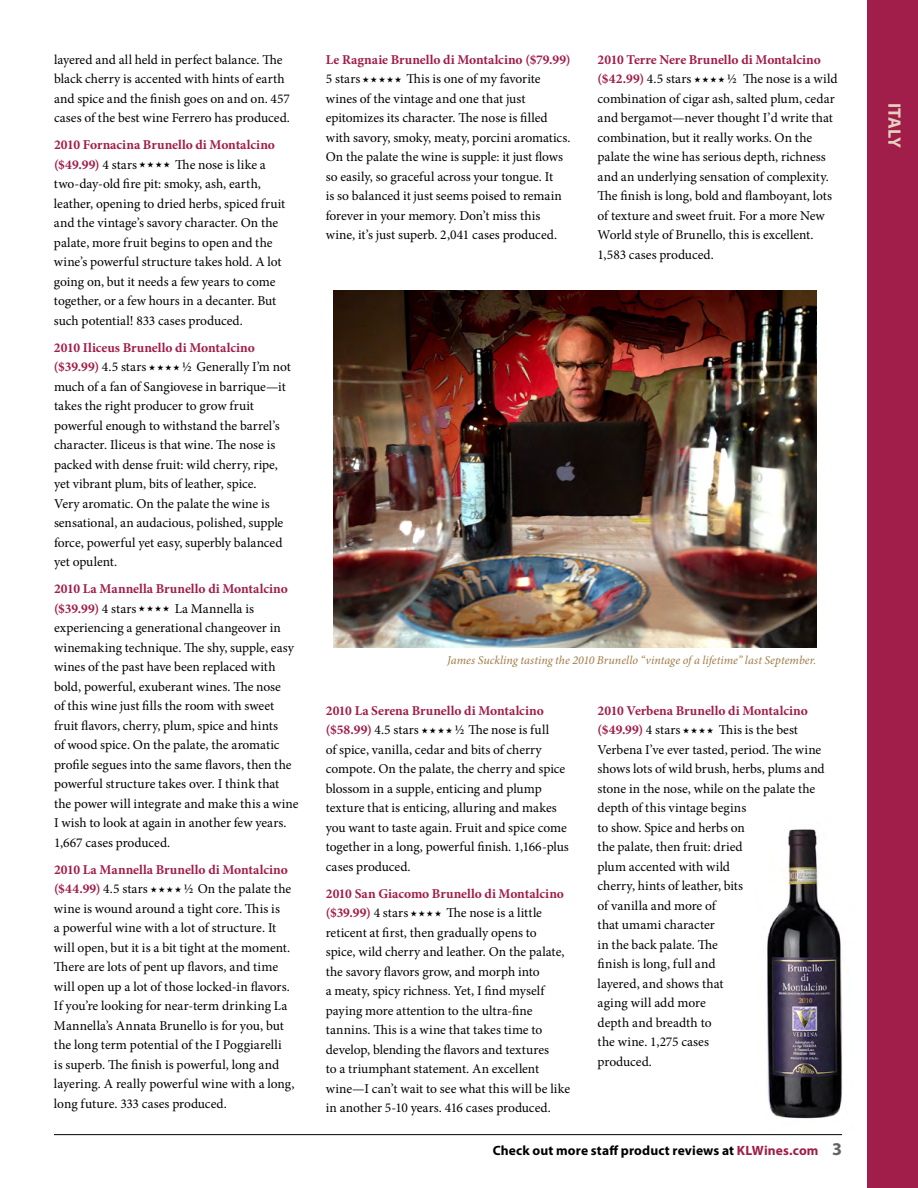
<style>
.page{position:relative;width:918px;height:1188px;background:#fff}
.page>*{position:absolute;margin:0;border:0;box-sizing:border-box;transform-origin:0 0}
.t1{font:700 18px "Myriad Pro";letter-spacing:-.015em;color:#e4d2bf}
.t2{font:13.5px/19.5px "Minion Pro";color:#000}
.t3{font:700 13.5px/19.5px "Minion Pro";color:#a11d4a}
.t4{font:700 13.5px "Myriad Pro";letter-spacing:.01em;color:#000}
.t5{font:italic 12px "Minion Pro";letter-spacing:.005em;color:#a07b46}
.s1{font-weight:400;color:#000}
.s2{color:#a11d4a}
.s3{font-size:18px;color:#636466}
</style>
<div class="page">
<div style="left:867px;top:0;width:51px;height:1188px;background:#a11d4a"></div>
<hr style="left:54px;top:1134px;width:788px;height:1px;background:#000">
<img style="left:333px;top:290px;width:483px;height:358px">
<img style="left:767px;top:829px;width:75px;height:290px">
<p class="t2" style="left:54px;top:50px;width:238px">layered and all held in perfect balance. The black cherry is accented with hints of earth and spice and the finish goes on and on. 457 cases of the best wine Ferrero has produced.</p>
<p class="t3" style="left:54px;top:135px;width:222px">2010 Fornacina Brunello di Montalcino ($49.99) <span class="s1">4 stars</span></p>
<p class="t2" style="left:54px;top:155px;width:233px;text-indent:121px">The nose is like a two-day-old fire pit: smoky, ash, earth, leather, opening to dried herbs, spiced fruit and the vintage’s savory character. On the palate, more fruit begins to open and the wine’s powerful structure takes hold. A lot going on, but it needs a few years to come together, or a few hours in a decanter. But such potential! 833 cases produced.</p>
<p class="t3" style="left:54px;top:338px;width:202px">2010 Iliceus Brunello di Montalcino ($39.99) <span class="s1">4.5 stars</span></p>
<p class="t2" style="left:54px;top:357px;width:238px;text-indent:128px">½ Generally I’m not much of a fan of Sangiovese in barrique—it takes the right producer to grow fruit powerful enough to withstand the barrel’s character. Iliceus is that wine. The nose is packed with dense fruit: wild cherry, ripe, yet vibrant plum, bits of leather, spice.<br>Very aromatic. On the palate the wine is sensational, an audacious, polished, supple force, powerful yet easy, superbly balanced yet opulent.</p>
<p class="t3" style="left:54px;top:579px;width:235px">2010 La Mannella Brunello di Montalcino ($39.99) <span class="s1">4 stars</span></p>
<p class="t2" style="left:54px;top:599px;width:246px;text-indent:121px">La Mannella is experiencing a generational changeover in winemaking technique. The shy, supple, easy wines of the past have been replaced with bold, powerful, exuberant wines. The nose<br>of this wine just fills the room with sweet fruit flavors, cherry, plum, spice and hints<br>of wood spice. On the palate, the aromatic profile segues into the same flavors, then the powerful structure takes over. I think that the power will integrate and make this a wine I wish to look at again in another few years.<br>1,667 cases produced.</p>
<p class="t3" style="left:54px;top:860px;width:235px">2010 La Mannella Brunello di Montalcino ($44.99) <span class="s1">4.5 stars</span></p>
<p class="t2" style="left:54px;top:879px;width:242px;text-indent:129px">½ On the palate the wine is wound around a tight core. This is<br>a powerful wine with a lot of structure. It will open, but it is a bit tight at the moment.<br>There are lots of pent up flavors, and time will open up a lot of those locked-in flavors.<br>If you’re looking for near-term drinking La Mannella’s Annata Brunello is for you, but the long term potential of the I Poggiarelli<br>is superb. The finish is powerful, long and layering. A really powerful wine with a long, long future. 333 cases produced.</p>
<p class="t3" style="left:326px;top:50px;width:246px">Le Ragnaie Brunello di Montalcino ($79.99)</p>
<p class="t2" style="left:326px;top:69px;width:36px">5 stars</p>
<p class="t2" style="left:326px;top:69px;width:246px;text-indent:81px">This is one of my favorite wines of the vintage and one that just epitomizes its character. The nose is filled with savory, smoky, meaty, porcini aromatics.<br>On the palate the wine is supple: it just flows so easily, so graceful across your tongue. It<br>is so balanced it just seems poised to remain forever in your memory. Don’t miss this wine, it’s just superb. 2,041 cases produced.</p>
<p class="t3" style="left:598px;top:50px;width:225px">2010 Terre Nere Brunello di Montalcino ($42.99) <span class="s1">4.5 stars</span></p>
<p class="t2" style="left:598px;top:69px;width:241px;text-indent:129px">½ The nose is a wild combination of cigar ash, salted plum, cedar and bergamot—never thought I’d write that combination, but it really works. On the palate the wine has serious depth, richness and an underlying sensation of complexity.<br>The finish is long, bold and flamboyant, lots of texture and sweet fruit. For a more New World style of Brunello, this is excellent.<br>1,583 cases produced.</p>
<p class="t5" style="left:447px;top:652px;width:371px">James Suckling tasting the 2010 Brunello “vintage of a lifetime” last September.</p>
<p class="t3" style="left:326px;top:701px;width:219px">2010 La Serena Brunello di Montalcino ($58.99) <span class="s1">4.5 stars</span></p>
<p class="t2" style="left:326px;top:720px;width:245px;text-indent:129px">½ The nose is full<br>of spice, vanilla, cedar and bits of cherry compote. On the palate, the cherry and spice blossom in a supple, enticing and plump texture that is enticing, alluring and makes you want to taste again. Fruit and spice come together in a long, powerful finish. 1,166-plus cases produced.</p>
<p class="t3" style="left:326px;top:884px;width:240px">2010 San Giacomo Brunello di Montalcino ($39.99) <span class="s1">4 stars</span></p>
<p class="t2" style="left:326px;top:903px;width:246px;text-indent:121px">The nose is a little reticent at first, then gradually opens to<br>spice, wild cherry and leather. On the palate, the savory flavors grow, and morph into<br>a meaty, spicy richness. Yet, I find myself paying more attention to the ultra-fine tannins. This is a wine that takes time to develop, blending the flavors and textures<br>to a triumphant statement. An excellent wine—I can’t wait to see what this will be like in another 5-10 years. 416 cases produced.</p>
<p class="t3" style="left:598px;top:701px;width:212px">2010 Verbena Brunello di Montalcino ($49.99) <span class="s1">4 stars</span></p>
<p class="t2" style="left:598px;top:720px;width:229px;text-indent:121px">This is the best<br>Verbena I’ve ever tasted, period. The wine shows lots of wild brush, herbs, plums and stone in the nose, while on the palate the depth of this vintage begins<br>to show. Spice and herbs on<br>the palate, then fruit: dried<br>plum accented with wild<br>cherry, hints of leather, bits<br>of vanilla and more of<br>that umami character<br>in the back palate. The<br>finish is long, full and<br>layered, and shows that<br>aging will add more<br>depth and breadth to<br>the wine. 1,275 cases<br>produced.</p>
<p class="t4" style="left:493px;top:1142px;width:351px">Check out more staff product reviews at <span class="s2">KLWines.com</span> <span class="s3">3</span></p>
<h1 class="t1" style="left:906px;top:103px;width:47px;rotate:90deg">ITALY</h1>
</div>
